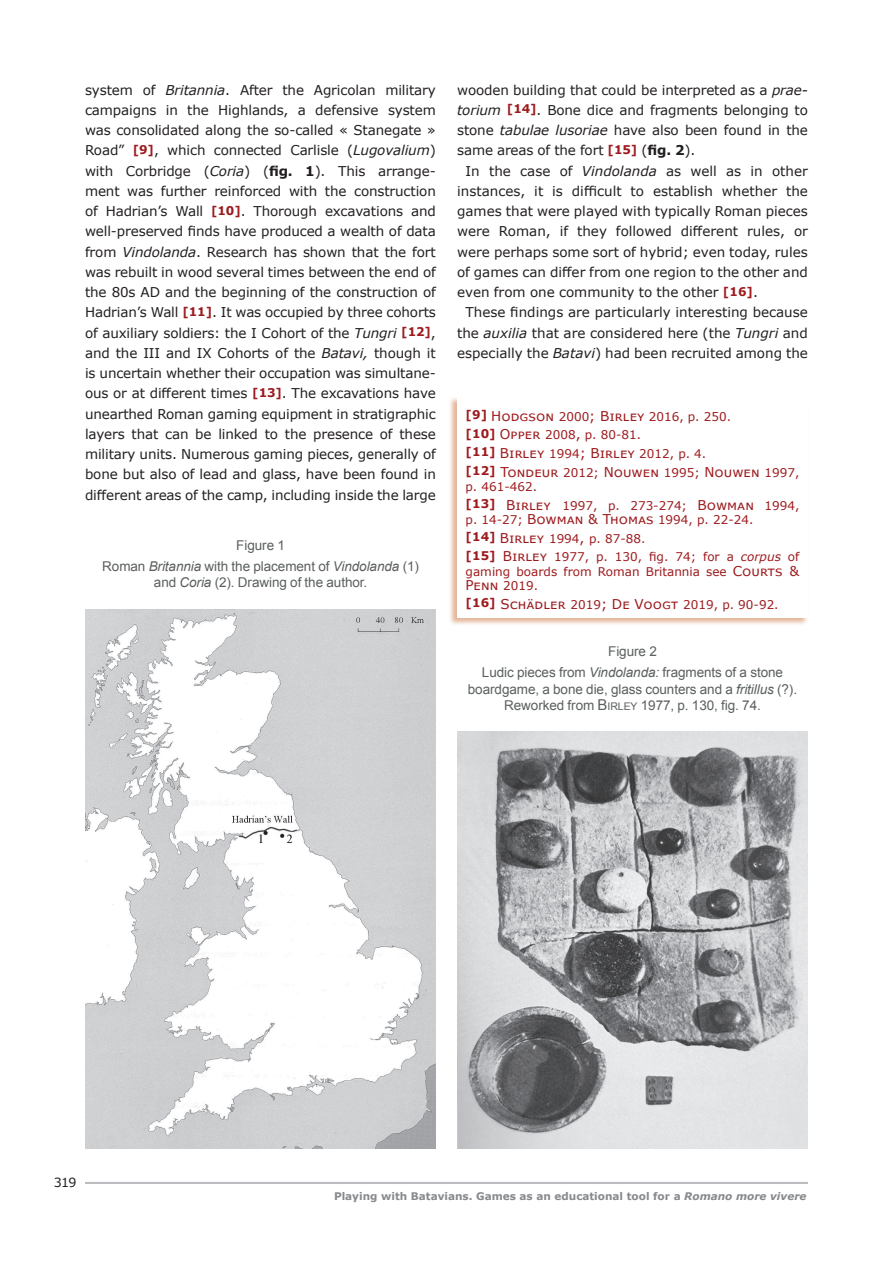
<style>
.page{position:relative;width:893px;height:1263px;background:#fff}
.page>*{position:absolute;margin:0;border:0;box-sizing:border-box;transform-origin:0 0}
.t1{font:13.5px/20.2px "Verdana";letter-spacing:-.01em;color:#231f20;text-align:justify}
.t2{font:13.5px/20.7px "Arial";letter-spacing:-.005em;color:#5b5f60;text-align:center}
.t3{font:13.5px/18.6px "Verdana";color:#9d1b1e}
.t4{font:12.6px "Verdana";color:#231f20}
.t5{font:12px/18.6px "Verdana";color:#9d1b1e}
.t6{font:700 10.5px "Verdana";color:#87898c}
.s1{font-style:italic}
.s2{font-weight:700;font-size:12px;color:#9d1b1e}
.s3{font-weight:700}
.s4{font-size:13.5px}
.s5{font-weight:700;font-size:12px}
.s6{font-size:12px}
.s7{font-size:15px}
.s8{font-size:10.5px}
</style>
<div class="page">
<hr style="left:85px;top:1182px;width:723px;height:2px;background:#bcbdc0">
<img style="left:85px;top:610px;width:351px;height:538px">
<img style="left:457px;top:732px;width:351px;height:416px">
<div style="left:448px;top:396px;width:360px;height:230px;background:#c86c33;opacity:.5"></div>
<div style="left:457px;top:396px;width:351px;height:221px;background:#fff"></div>
<p class="t1" style="left:85px;top:79px;width:352px">system of <span class="s1">Britannia</span>. After the Agricolan military campaigns in the Highlands, a defensive system was consolidated along the so-called « Stanegate » Road” <span class="s2">[9]</span>, which connected Carlisle (<span class="s1">Lugovalium</span>) with Corbridge (<span class="s1">Coria</span>) (<span class="s3">fig. 1</span>). This arrange&shy;ment was further reinforced with the construction of Hadrian’s Wall <span class="s2">[10]</span>. Thorough excavations and well-preserved finds have produced a wealth of data from <span class="s1">Vindolanda</span>. Research has shown that the fort was rebuilt in wood several times between the end of the 80s AD and the beginning of the construction of Hadrian’s Wall <span class="s2">[11]</span>. It was occupied by three cohorts of auxiliary soldiers: the I Cohort of the <span class="s1">Tungri</span> <span class="s2">[12]</span>, and the III and IX Cohorts of the <span class="s1">Batavi,</span> though it is uncertain whether their occupation was simultane&shy;ous or at different times <span class="s2">[13]</span>. The excavations have unearthed Roman gaming equipment in stratigraphic layers that can be linked to the presence of these military units. Numerous gaming pieces, generally of bone but also of lead and glass, have been found in different areas of the camp, including inside the large</p>
<p class="t1" style="left:457px;top:79px;width:352px">wooden building that could be interpreted as a <span class="s1">prae&shy;torium</span> <span class="s2">[14]</span>. Bone dice and fragments belonging to stone <span class="s1">tabulae lusoriae</span> have also been found in the same areas of the fort <span class="s2">[15]</span> (<span class="s3">fig. 2</span>).</p>
<p class="t1" style="left:457px;top:160px;width:352px;text-indent:9px">In the case of <span class="s1">Vindolanda</span> as well as in other instances, it is difficult to establish whether the games that were played with typically Roman pieces were Roman, if they followed different rules, or were perhaps some sort of hybrid; even today, rules of games can differ from one region to the other and even from one community to the other <span class="s2">[16]</span>.</p>
<p class="t1" style="left:457px;top:302px;width:352px;text-indent:9px">These findings are particularly interesting because the <span class="s1">auxilia</span> that are considered here (the <span class="s1">Tungri</span> and especially the <span class="s1">Batavi</span>) had been recruited among the</p>
<p class="t5" style="left:466px;top:407px;width:267px"><span class="s3">[9]</span> <span class="s4">Hodgson</span> 2000<span class="s4">; Birley</span> 2016, p. 250. <span class="s3">[10]</span> <span class="s4">Opper</span> 2008<span class="s4">,</span> p. 80-81.</p>
<p class="t3" style="left:466px;top:444px;width:335px"><span class="s5">[11]</span> Birley <span class="s6">1994</span>; Birley <span class="s6">2012, p. 4.<br></span><span class="s5">[12]</span> Tondeur <span class="s6">2012;</span> Nouwen <span class="s6">1995;</span> Nouwen <span class="s6">1997,</span></p>
<p class="t5" style="left:466px;top:477px;width:335px">p. 461-462.<br><span class="s3">[13]</span> <span class="s4">Birley</span> 1997, p. 273-274; <span class="s4">Bowman</span> 1994,</p>
<p class="t5" style="left:466px;top:510px;width:335px">p. 14-27; <span class="s4">Bowman &amp; Thomas</span> 1994, p. 22-24.<br><span class="s3">[14]</span> <span class="s4">Birley</span> 1994<span class="s4">,</span> p. 87-88.<br><span class="s3">[15]</span> <span class="s4">Birley</span> 1977, p. 130, fig. 74; for a <span class="s1">corpus</span> of</p>
<p class="t5" style="left:466px;top:564px;width:335px;line-height:14.4px">gaming boards from Roman Britannia see <span class="s4">Courts &amp;<br>Penn</span> 2019.</p>
<p class="t5" style="left:466px;top:595px;width:315px"><span class="s3">[16]</span> <span class="s4">Schädler</span> 2019<span class="s4">; De Voogt</span> 2019, p. 90-92.</p>
<p class="t2" style="left:102px;top:535px;width:318px">Figure 1<br>Roman <span class="s1">Britannia</span> with the placement of <span class="s1">Vindolanda</span> (1)</p>
<p class="t2" style="left:154px;top:572px;width:215px">and <span class="s1">Coria</span> (2). Drawing of the author.</p>
<p class="t2" style="left:482px;top:641px;width:303px">Figure 2<br>Ludic pieces from <span class="s1">Vindolanda:</span> fragments of a stone</p>
<p class="t2" style="left:468px;top:681px;width:331px;line-height:16.5px">boardgame, a bone die, glass counters and a <span class="s1">fritillus</span> (?).<br>Reworked from <span class="s7">B</span><span class="s8">irley</span> 1977, p. 130, fig. 74.</p>
<p class="t4" style="left:54px;top:1173px;width:24px">319</p>
<p class="t6" style="left:334px;top:1189px;width:474px">Playing with Batavians. Games as an educational tool for a <span class="s1">Romano more vivere</span></p>
</div>
